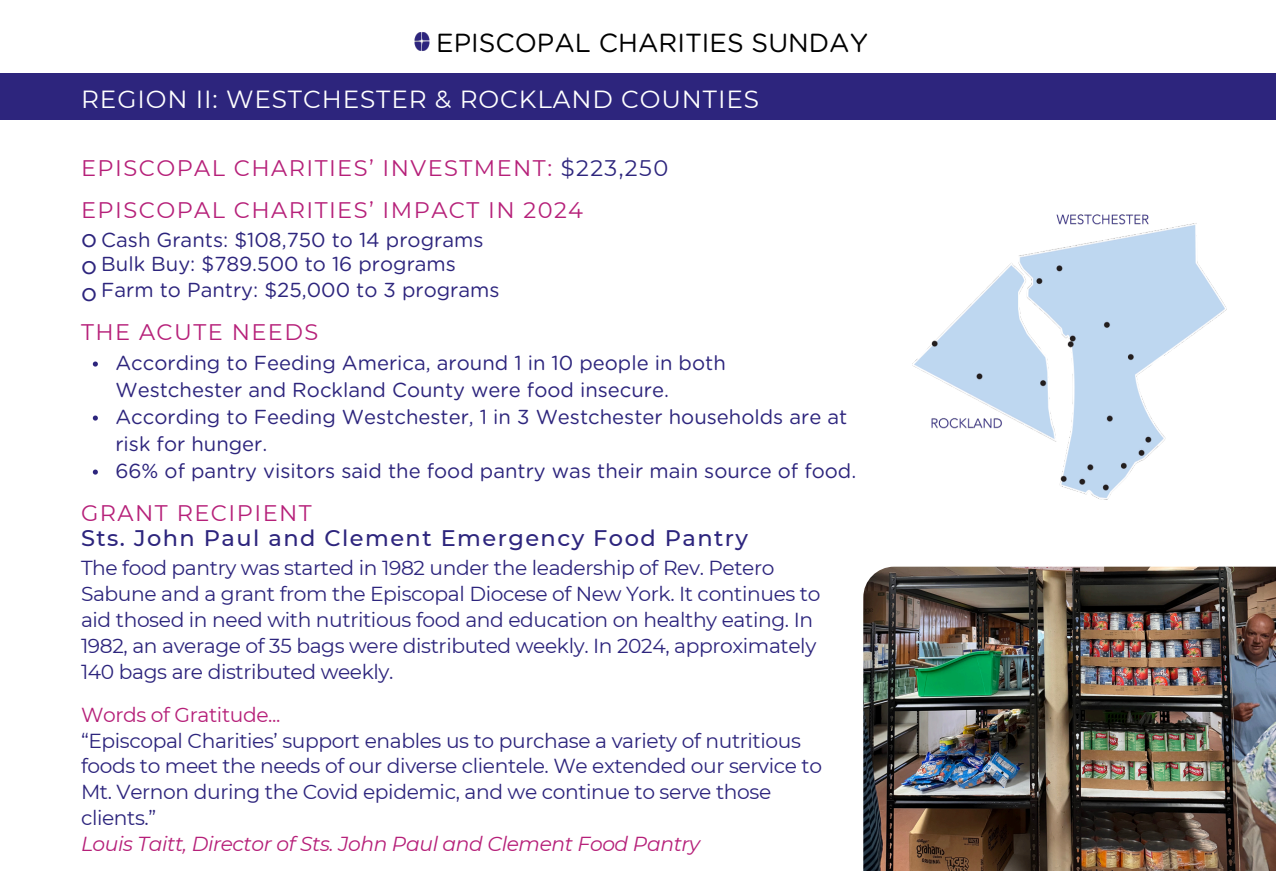
<style>
.page{position:relative;width:1276px;height:871px;background:#fff}
.page>*{position:absolute;margin:0;border:0;box-sizing:border-box;transform-origin:0 0}
.t1{font:26.1px "Gotham Rounded";color:#000}
.t2{font:24.75px "Montserrat";letter-spacing:.035em;color:#fff}
.t3{font:24.75px/27px "Gotham Rounded";color:#2d257d}
.t4{font:22.5px/42.3px "Montserrat";letter-spacing:.065em;color:#b62079}
.t5{font:500 22.5px/25.2px "Montserrat";letter-spacing:.065em;color:#2d257d}
.t6{font:20.25px/25.9px "Montserrat";letter-spacing:-.02em;color:#2d257d}
.t7{font:20.25px/27px "Gotham Rounded";color:#2d257d}
.s1{color:#2d257d}
.s2{font-weight:400;color:#b62079}
.s3{color:#b62079}
.s4{font-style:italic;color:#b62079}
</style>
<div class="page">
<div style="left:0;top:73px;width:1276px;height:47px;background:#2d257d"></div>
<img style="left:912px;top:214px;width:315px;height:286px">
<img style="left:863px;top:567px;width:412px;height:304px">
<img style="left:414px;top:32px;width:16px;height:19px">
<svg style="left:93px;top:361px;width:5px;height:5px"></svg>
<svg style="left:93px;top:415px;width:5px;height:5px"></svg>
<svg style="left:93px;top:469px;width:5px;height:5px"></svg>
<h4 class="t1" style="left:436px;top:31px;width:433px">EPISCOPAL CHARITIES SUNDAY</h4>
<h1 class="t2" style="left:81px;top:84px;width:679px">REGION II: WESTCHESTER &amp; ROCKLAND COUNTIES</h1>
<p class="t4" style="left:81px;top:147px;width:588px">EPISCOPAL CHARITIES’ INVESTMENT: <span class="s1">$223,250<br></span>EPISCOPAL CHARITIES’ IMPACT IN 2024</p>
<h2 class="t3" style="left:81px;top:226px;width:17px">o</h2>
<p class="t3" style="left:81px;top:253px;width:17px">o o</p>
<p class="t7" style="left:101px;top:227px;width:384px">Cash Grants: $108,750 to 14 programs</p>
<p class="t7" style="left:101px;top:252px;width:356px">Bulk Buy: $789.500 to 16 programs</p>
<h3 class="t7" style="left:101px;top:277px;width:400px">Farm to Pantry: $25,000 to 3 programs</h3>
<h1 class="t4" style="left:81px;top:311px;width:239px">THE ACUTE NEEDS</h1>
<p class="t7" style="left:115px;top:350px;width:612px">According to Feeding America, around 1 in 10 people in both<br>Westchester and Rockland County were food insecure.</p>
<h4 class="t7" style="left:115px;top:404px;width:733px">According to Feeding Westchester, 1 in 3 Westchester households are at risk for hunger.</h4>
<h4 class="t7" style="left:115px;top:458px;width:742px">66% of pantry visitors said the food pantry was their main source of food.</h4>
<h3 class="t5" style="left:81px;top:500px;width:669px"><span class="s2">GRANT RECIPIENT<br></span>Sts. John Paul and Clement Emergency Food Pantry</h3>
<p class="t6" style="left:81px;top:555px;width:741px">The food pantry was started in 1982 under the leadership of Rev. Petero Sabune and a grant from the Episcopal Diocese of New York. It continues to aid thosed in need with nutritious food and education on healthy eating. In 1982, an average of 35 bags were distributed weekly. In 2024, approximately 140 bags are distributed weekly.</p>
<p class="t6" style="left:81px;top:701px;width:743px"><span class="s3">Words of Gratitude...<br></span>“Episcopal Charities’ support enables us to purchase a variety of nutritious foods to meet the needs of our diverse clientele. We extended our service to Mt. Vernon during the Covid epidemic, and we continue to serve those clients.”<br><span class="s4">Louis Taitt, Director of Sts. John Paul and Clement Food Pantry</span></p>
</div>
